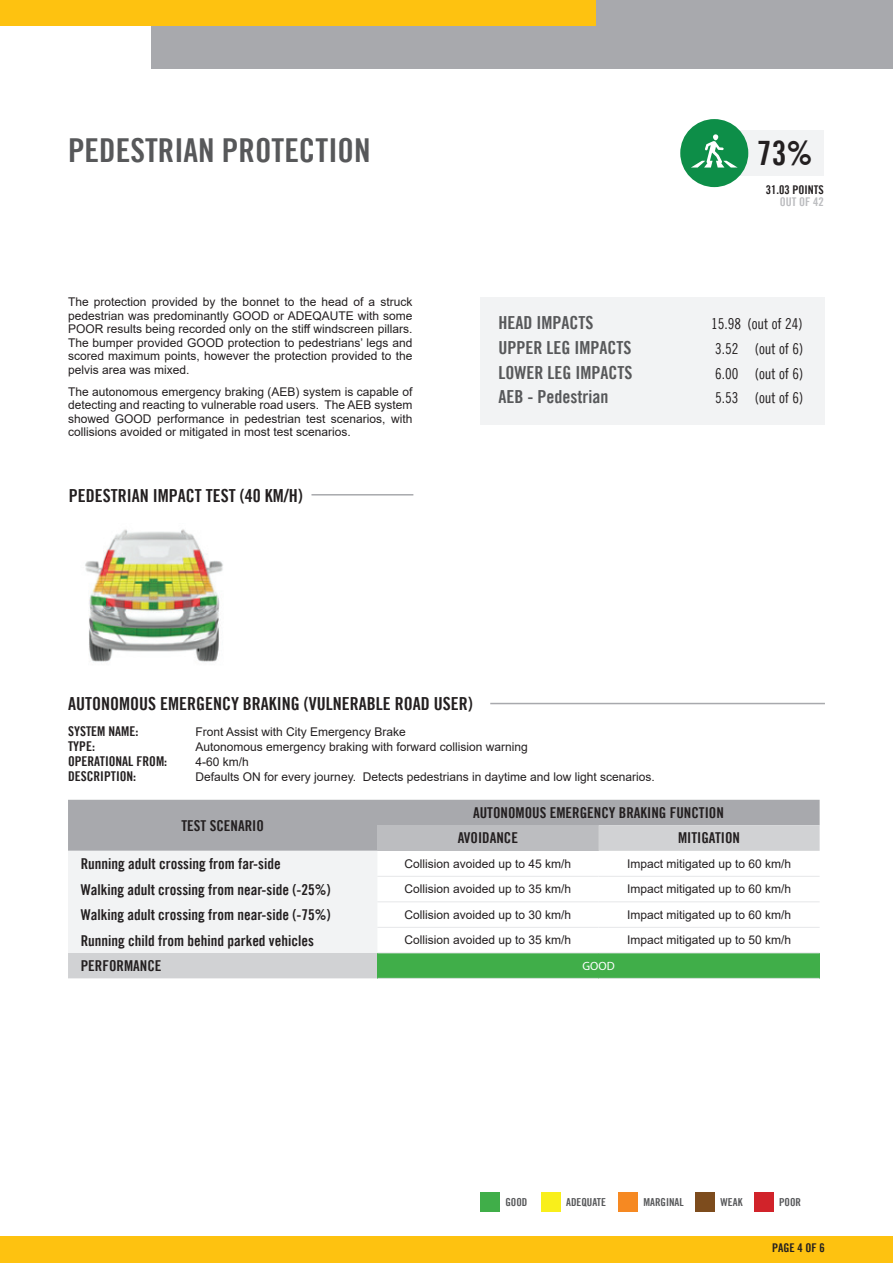
<style>
.page{position:relative;width:893px;height:1263px;background:#fff}
.page>*{position:absolute;margin:0;border:0;box-sizing:border-box;transform-origin:0 0}
.t1{font:33.6px "Trade Gothic Bold Cond Twenty";color:#231f20}
.t2{font:33px "Trade Gothic Bold Cond Twenty";color:#57585a}
.t3{font:18px "Trade Gothic Bold Cond Twenty";color:#231f20}
.t4{font:18px "Trade Gothic Bold Cond Twenty";color:#57585a}
.t5{font:15px/25.5px "Trade Gothic Bold Cond Twenty";color:#231f20}
.t6{font:15px "Trade Gothic Cond Eighteen Obl";color:#231f20}
.t7{font:13.5px "Trade Gothic Bold Cond Twenty";color:#231f20}
.t8{font:12px/13.5px "Arial";color:#231f20;text-align:justify}
.t9{font:12px "Trade Gothic Bold Cond Twenty";color:#231f20}
.t10{font:12px "Trade Gothic Bold Cond Twenty";color:#bcbdc0}
.t11{font:12px "Myriad Pro";color:#fff}
.t12{font:10.95px "Trade Gothic Bold Cond Twenty";color:#57585a}
</style>
<div class="page">
<div style="left:480px;top:298px;width:345px;height:127px;background:#f2f3f4"></div>
<div style="left:152px;top:0;width:741px;height:68px;background:#a8a9ad"></div>
<div style="left:0;top:0;width:595px;height:26px;background:#fec210"></div>
<div style="left:0;top:1236px;width:893px;height:27px;background:#fec210"></div>
<div style="left:713px;top:130px;width:111px;height:46px;background:#f2f3f4"></div>
<svg style="left:680px;top:119px;width:68px;height:68px"></svg>
<img style="left:85px;top:529px;width:138px;height:133px">
<hr style="left:311px;top:494px;width:102px;height:1px;background:#a8a9ad">
<hr style="left:490px;top:703px;width:335px;height:1px;background:#a8a9ad">
<div style="left:480px;top:1192px;width:20px;height:20px;background:#40ae49"></div>
<div style="left:541px;top:1192px;width:20px;height:20px;background:#f9ef1b"></div>
<div style="left:619px;top:1192px;width:19px;height:20px;background:#f68922"></div>
<div style="left:696px;top:1192px;width:19px;height:20px;background:#7d4c1d"></div>
<div style="left:754px;top:1192px;width:20px;height:20px;background:#d1232a"></div>
<div style="left:68px;top:953px;width:309px;height:25px;background:#d1d2d4"></div>
<svg style="left:68px;top:800px;width:752px;height:153px"></svg>
<div style="left:377px;top:953px;width:443px;height:25px;background:#40ae49"></div>
<hr style="left:377px;top:876px;width:221px;height:1px;background:#e6e7e9">
<hr style="left:598px;top:876px;width:222px;height:1px;background:#e6e7e9">
<hr style="left:377px;top:901px;width:221px;height:1px;background:#e6e7e9">
<hr style="left:598px;top:901px;width:222px;height:1px;background:#e6e7e9">
<hr style="left:377px;top:927px;width:221px;height:1px;background:#e6e7e9">
<hr style="left:598px;top:927px;width:222px;height:1px;background:#e6e7e9">
<hr style="left:377px;top:952px;width:221px;height:1px;background:#e6e7e9">
<hr style="left:598px;top:952px;width:222px;height:1px;background:#e6e7e9">
<hr style="left:377px;top:978px;width:221px;height:1px;background:#e6e7e9">
<hr style="left:598px;top:978px;width:222px;height:1px;background:#e6e7e9">
<h2 class="t2" style="left:68px;top:130px;width:304px">PEDESTRIAN PROTECTION</h2>
<p class="t8" style="left:68px;top:295px;width:346px">The protection provided by the bonnet to the head of a struck pedestrian was predominantly GOOD or ADEQAUTE with some POOR results being recorded only on the stiff windscreen pillars.<br>The bumper provided GOOD protection to pedestrians’ legs and scored maximum points, however the protection provided to the pelvis area was mixed.</p>
<p class="t8" style="left:68px;top:385px;width:346px">The autonomous emergency braking (AEB) system is capable of detecting and reacting to vulnerable road users. The AEB system showed GOOD performance in pedestrian test scenarios, with collisions avoided or mitigated in most test scenarios.</p>
<h3 class="t3" style="left:69px;top:485px;width:235px">PEDESTRIAN IMPACT TEST (40 KM/H)</h3>
<h1 class="t1" style="left:757px;top:133px;width:57px">73%</h1>
<p class="t9" style="left:766px;top:182px;width:59px">31.03 POINTS</p>
<p class="t10" style="left:780px;top:194px;width:45px">OUT OF 42</p>
<h3 class="t4" style="left:498px;top:312px;width:96px">HEAD IMPACTS</h3>
<p class="t6" style="left:711px;top:315px;width:93px">15.98 (out of 24)</p>
<h3 class="t4" style="left:498px;top:337px;width:134px">UPPER LEG IMPACTS</h3>
<p class="t6" style="left:715px;top:340px;width:90px">3.52 (out of 6)</p>
<h3 class="t4" style="left:498px;top:361px;width:135px">LOWER LEG IMPACTS</h3>
<p class="t6" style="left:715px;top:364px;width:90px">6.00 (out of 6)</p>
<h3 class="t4" style="left:498px;top:386px;width:111px">AEB - Pedestrian</h3>
<p class="t6" style="left:715px;top:389px;width:90px">5.53 (out of 6)</p>
<h3 class="t3" style="left:68px;top:693px;width:406px">AUTONOMOUS EMERGENCY BRAKING (VULNERABLE ROAD USER)</h3>
<p class="t7" style="left:68px;top:723px;width:72px">SYSTEM NAME:</p>
<p class="t8" style="left:196px;top:725px;width:212px">Front Assist with City Emergency Brake</p>
<p class="t7" style="left:68px;top:738px;width:28px">TYPE:</p>
<p class="t8" style="left:196px;top:740px;width:334px">Autonomous emergency braking with forward collision warning</p>
<p class="t7" style="left:68px;top:753px;width:101px">OPERATIONAL FROM:</p>
<p class="t8" style="left:196px;top:755px;width:55px">4-60 km/h</p>
<p class="t7" style="left:68px;top:768px;width:70px">DESCRIPTION:</p>
<p class="t8" style="left:196px;top:770px;width:461px">Defaults ON for every journey. Detects pedestrians in daytime and low light scenarios.</p>
<p class="t5" style="left:181px;top:812px;width:84px">TEST SCENARIO</p>
<p class="t5" style="left:458px;top:800px;width:268px;text-indent:15px">AUTONOMOUS EMERGENCY BRAKING FUNCTION<br>AVOIDANCE</p>
<p class="t5" style="left:678px;top:825px;width:63px">MITIGATION</p>
<p class="t5" style="left:81px;top:851px;width:201px">Running adult crossing from far-side</p>
<p class="t8" style="left:405px;top:857px;width:168px">Collision avoided up to 45 km/h</p>
<p class="t8" style="left:627px;top:857px;width:166px">Impact mitigated up to 60 km/h</p>
<p class="t5" style="left:81px;top:876px;width:251px">Walking adult crossing from near-side (-25%)</p>
<p class="t8" style="left:405px;top:882px;width:168px">Collision avoided up to 35 km/h</p>
<p class="t8" style="left:627px;top:882px;width:166px">Impact mitigated up to 60 km/h</p>
<p class="t5" style="left:81px;top:902px;width:251px">Walking adult crossing from near-side (-75%)</p>
<p class="t8" style="left:405px;top:908px;width:168px">Collision avoided up to 30 km/h</p>
<p class="t8" style="left:627px;top:908px;width:166px">Impact mitigated up to 60 km/h</p>
<p class="t5" style="left:81px;top:927px;width:235px">Running child from behind parked vehicles</p>
<p class="t8" style="left:405px;top:933px;width:168px">Collision avoided up to 35 km/h</p>
<p class="t8" style="left:627px;top:933px;width:166px">Impact mitigated up to 50 km/h</p>
<p class="t5" style="left:81px;top:953px;width:82px">PERFORMANCE</p>
<p class="t11" style="left:582px;top:958px;width:34px">GOOD</p>
<p class="t12" style="left:505px;top:1195px;width:24px">GOOD</p>
<p class="t12" style="left:566px;top:1195px;width:41px">ADEQUATE</p>
<p class="t12" style="left:643px;top:1195px;width:42px">MARGINAL</p>
<p class="t12" style="left:721px;top:1195px;width:23px">WEAK</p>
<p class="t12" style="left:779px;top:1195px;width:24px">POOR</p>
<p class="t9" style="left:772px;top:1241px;width:54px">PAGE 4 OF 6</p>
</div>
